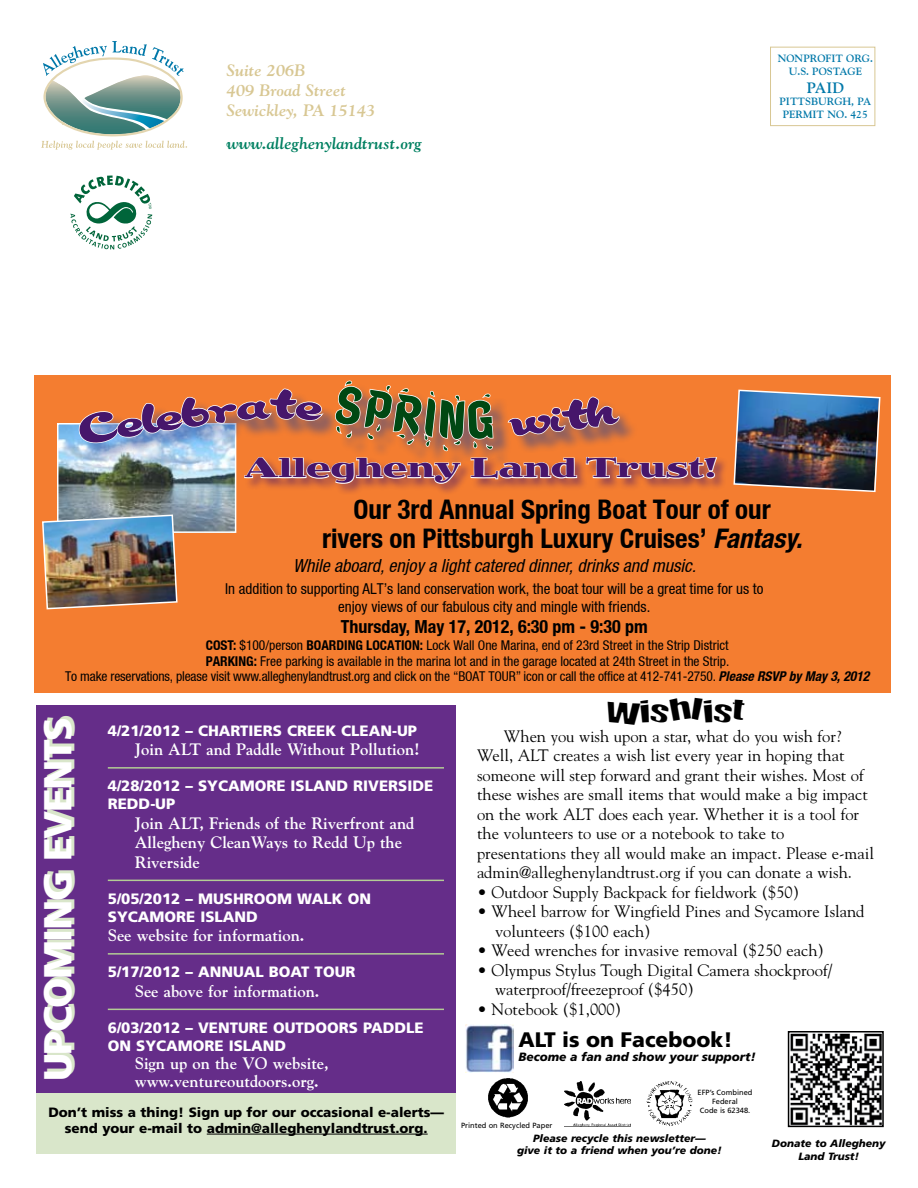
<style>
.page{position:relative;width:918px;height:1188px;background:#fff}
.page>*{position:absolute;margin:0;border:0;box-sizing:border-box;transform-origin:0 0}
.t1{font:900 39px "Frutiger";letter-spacing:-.04em;color:#fff}
.t2{font:28.5px "Jimbo MM 680 1100";letter-spacing:-.005em;color:#46166b}
.t3{font:700 condensed 27px/29.4px "Context Reprise Condensed S Si";color:#000;text-align:center}
.t4{font:27px "Happy Happy Joy Joy";color:#000}
.t5{font:900 21px "Frutiger";color:#000}
.t6{font:italic condensed 18px "Context Reprise Condensed S Si";color:#000}
.t7{font:700 condensed 18px "Context Reprise Condensed S Si";color:#000}
.t8{font:16.5px/19.5px "Goudy";color:#000}
.t9{font:700 16.5px/19.5px "Goudy";color:#fff}
.t10{font:italic 700 16.5px/19.8px "Goudy";color:#d8c793}
.t11{font:italic 700 16.5px "Goudy";color:#008061}
.t12{font:900 15px "Frutiger";color:#fff}
.t13{font:15px/18px "Context Reprise Condensed S Si Condensed";color:#000;text-align:center}
.t14{font:700 15px "Goudy";color:#0078a9}
.t15{font:13.5px/16.5px "Context Reprise Condensed S Si Condensed";color:#000;text-align:right}
.t16{font:900 13.5px/16.2px "Frutiger";color:#000;text-align:center}
.t17{font:700 condensed 13.5px "Context Reprise Condensed S Si";color:#000}
.t18{font:italic 900 12px "Frutiger";color:#000}
.t19{font:italic 900 10.5px/12.6px "Frutiger";color:#000;text-align:center}
.t20{font:700 10.5px/12.6px "Goudy";color:#0078a9;text-align:center}
.t21{font:7.5px/9px "Frutiger";color:#000;text-align:center}
.s1{font-style:italic}
.s2{font-family:"Context Reprise Condensed S Si Condensed";font-weight:400;font-stretch:normal}
.s3{font-family:"Context Reprise Condensed S Si";font-weight:700;font-stretch:condensed}
.s4{font-family:"Context Reprise Condensed S Si";font-weight:700;font-style:italic;font-stretch:condensed}
</style>
<div class="page">
<div style="left:34px;top:375px;width:857px;height:318px;background:#f47d30"></div>
<img style="left:733px;top:389px;width:148px;height:104px">
<div style="left:36px;top:1093px;width:420px;height:61px;background:#d9e6ca"></div>
<div style="left:36px;top:705px;width:420px;height:388px;background:#652d89"></div>
<svg style="left:41px;top:41px;width:146px;height:109px"></svg>
<div style="left:770px;top:47px;width:105px;height:79px;border:1px solid #d8c793"></div>
<hr style="left:108px;top:767px;width:336px;height:2px;background:#b3cc95">
<hr style="left:108px;top:880px;width:336px;height:1px;background:#b3cc95">
<hr style="left:108px;top:953px;width:336px;height:2px;background:#b3cc95">
<hr style="left:108px;top:1009px;width:336px;height:1px;background:#b3cc95">
<svg style="left:70px;top:176px;width:82px;height:73px"></svg>
<img style="left:646px;top:1081px;width:47px;height:45px">
<img style="left:564px;top:1081px;width:67px;height:46px">
<img style="left:488px;top:1078px;width:40px;height:40px">
<img style="left:465px;top:1025px;width:48px;height:48px">
<img style="left:791px;top:1034px;width:90px;height:90px">
<div style="left:788px;top:1031px;width:96px;height:96px;border:2px solid #000"></div>
<hr style="left:207px;top:1134px;width:221px;height:1px;background:#000">
<div style="left:243px;top:456px;width:485px;height:39px;background:#46166b;opacity:.5"></div>
<img style="left:42px;top:380px;width:676px;height:230px">
<p class="t10" style="left:227px;top:60px;width:150px">Suite 206B<br>409 Broad Street<br>Sewickley, PA 15143</p>
<p class="t11" style="left:227px;top:133px;width:196px">www.alleghenylandtrust.org</p>
<p class="t20" style="left:778px;top:52px;width:97px">NONPROFIT ORG.<br>U.S. POSTAGE</p>
<p class="t14" style="left:807px;top:79px;width:39px">PAID</p>
<p class="t20" style="left:780px;top:95px;width:93px">PITTSBURGH, PA<br>PERMIT NO. 425</p>
<h2 class="t2" style="left:245px;top:453px;width:474px">Allegheny Land Trust!</h2>
<h3 class="t3" style="left:322px;top:494px;width:482px">Our 3rd Annual Spring Boat Tour of our rivers on Pittsburgh Luxury Cruises’ <span class="s1">Fantasy.</span></h3>
<p class="t6" style="left:293px;top:555px;width:405px">While aboard, enjoy a light catered dinner, drinks and music.</p>
<p class="t13" style="left:225px;top:580px;width:540px">In addition to supporting ALT’s land conservation work, the boat tour will be a great time for us to enjoy views of our fabulous city and mingle with friends.</p>
<p class="t7" style="left:341px;top:616px;width:309px">Thursday, May 17, 2012, 6:30 pm - 9:30 pm</p>
<p class="t17" style="left:206px;top:637px;width:175px">COST: <span class="s2">$100/person</span> Boarding Locat</p>
<p class="t15" style="left:206px;top:637px;width:525px"><span class="s3">ion:</span> Lock Wall One Marina, end of 23rd Street in the Strip District<br><span class="s3">Parking:</span> Free parking is available in the marina lot and in the garage located at 24th Street in the Strip.</p>
<p class="t15" style="left:65px;top:668px;width:806px">To make reservations, please visit www.alleghenylandtrust.org and click on the “BOAT TOUR” icon or call the office at 412-741-2750. <span class="s4">Please RSVP by May 3, 2012</span></p>
<h1 class="t1" style="left:34px;top:1081px;width:363px;rotate:-90deg">UPCOMING EVENTS</h1>
<p class="t12" style="left:108px;top:721px;width:121px">4/21/2012 – CHARTIERS</p>
<p class="t12" style="left:287px;top:721px;width:20px">CREE</p>
<p class="t12" style="left:325px;top:721px;width:37px">K CLEAN</p>
<p class="t12" style="left:392px;top:721px;width:26px">-UP</p>
<p class="t9" style="left:135px;top:740px;width:286px">Join ALT and Paddle Without Pollution!</p>
<p class="t12" style="left:108px;top:777px;width:112px">4/28/2012 – SYCA</p>
<p class="t12" style="left:240px;top:777px;width:26px">MORE</p>
<p class="t12" style="left:291px;top:777px;width:16px">ISLAN</p>
<p class="t12" style="left:336px;top:777px;width:36px">D RIVERSI</p>
<p class="t12" style="left:412px;top:777px;width:21px">DE</p>
<p class="t12" style="left:108px;top:795px;width:69px">REDD-UP</p>
<p class="t9" style="left:135px;top:813px;width:281px">Join ALT, Friends of the Riverfront and<br>Allegheny CleanWays to Redd Up the<br>Riverside</p>
<p class="t12" style="left:108px;top:889px;width:103px">5/05/2012 – MUS</p>
<p class="t12" style="left:233px;top:889px;width:23px">HROO</p>
<p class="t12" style="left:277px;top:889px;width:83px">M WAL K ON</p>
<p class="t12" style="left:108px;top:907px;width:21px">SYCA</p>
<p class="t12" style="left:150px;top:907px;width:26px">MORE</p>
<p class="t12" style="left:200px;top:907px;width:16px">ISLAN</p>
<p class="t12" style="left:246px;top:907px;width:13px">D</p>
<p class="t9" style="left:108px;top:926px;width:198px">See website for information.</p>
<p class="t12" style="left:108px;top:963px;width:114px">5/17/2012 – ANNUAL</p>
<p class="t12" style="left:269px;top:963px;width:21px">BOAT</p>
<p class="t12" style="left:315px;top:963px;width:20px">TOUR</p>
<p class="t9" style="left:135px;top:981px;width:186px">See above for information.</p>
<p class="t12" style="left:108px;top:1018px;width:112px">6/03/2012 – VENTURE</p>
<p class="t12" style="left:273px;top:1018px;width:54px">OUTDOORS</p>
<p class="t12" style="left:363px;top:1018px;width:52px">PADDLE</p>
<p class="t12" style="left:108px;top:1036px;width:50px">ON SYCA</p>
<p class="t12" style="left:178px;top:1036px;width:26px">MORE</p>
<p class="t12" style="left:229px;top:1036px;width:16px">ISLAN</p>
<p class="t12" style="left:275px;top:1036px;width:13px">D</p>
<p class="t9" style="left:135px;top:1054px;width:195px;line-height:18px">Sign up on the VO website, www.ventureoutdoors.org.</p>
<p class="t16" style="left:48px;top:1104px;width:397px">DON’T MISS A THING! SIGN UP FOR OUR OCCASIONAL E-ALERTS—<br>SEND YOUR E-MAIL TO ADMIN@ALLEGHENYLANDTRUST.ORG.</p>
<h3 class="t4" style="left:608px;top:693px;width:139px">Wishlist</h3>
<p class="t8" style="left:477px;top:726px;width:398px;text-indent:27px">When you wish upon a star, what do you wish for?<br>Well, ALT creates a wish list every year in hoping that someone will step forward and grant their wishes. Most of these wishes are small items that would make a big impact on the work ALT does each year. Whether it is a tool for the volunteers to use or a notebook to take to presentations they all would make an impact. Please e-mail admin@alleghenylandtrust.org if you can donate a wish.</p>
<p class="t8" style="left:477px;top:882px;width:324px">• Outdoor Supply Backpack for fieldwork ($50)</p>
<p class="t8" style="left:495px;top:902px;width:371px;text-indent:-18px">• Wheel barrow for Wingfield Pines and Sycamore Island volunteers ($100 each)</p>
<p class="t8" style="left:477px;top:941px;width:348px">• Weed wrenches for invasive removal ($250 each)</p>
<p class="t8" style="left:495px;top:960px;width:339px;text-indent:-18px">• Olympus Stylus Tough Digital Camera shockproof/ waterproof/freezeproof ($450)</p>
<p class="t8" style="left:477px;top:999px;width:146px">• Notebook ($1,000)</p>
<p class="t5" style="left:518px;top:1027px;width:216px">ALT IS ON FACEBOOK!</p>
<p class="t18" style="left:518px;top:1050px;width:239px">Become a fan and show your support!</p>
<p class="t21" style="left:698px;top:1088px;width:56px">EFP’s Combined<br>Federal<br>Code is 62348.</p>
<p class="t19" style="left:517px;top:1132px;width:206px">Please recycle this newsletter—<br>give it to a friend when you’re done!</p>
<p class="t21" style="left:461px;top:1121px;width:93px">Printed on Recycled Paper</p>
<p class="t19" style="left:772px;top:1137px;width:115px">Donate to Allegheny<br>Land Trust!</p>
</div>
